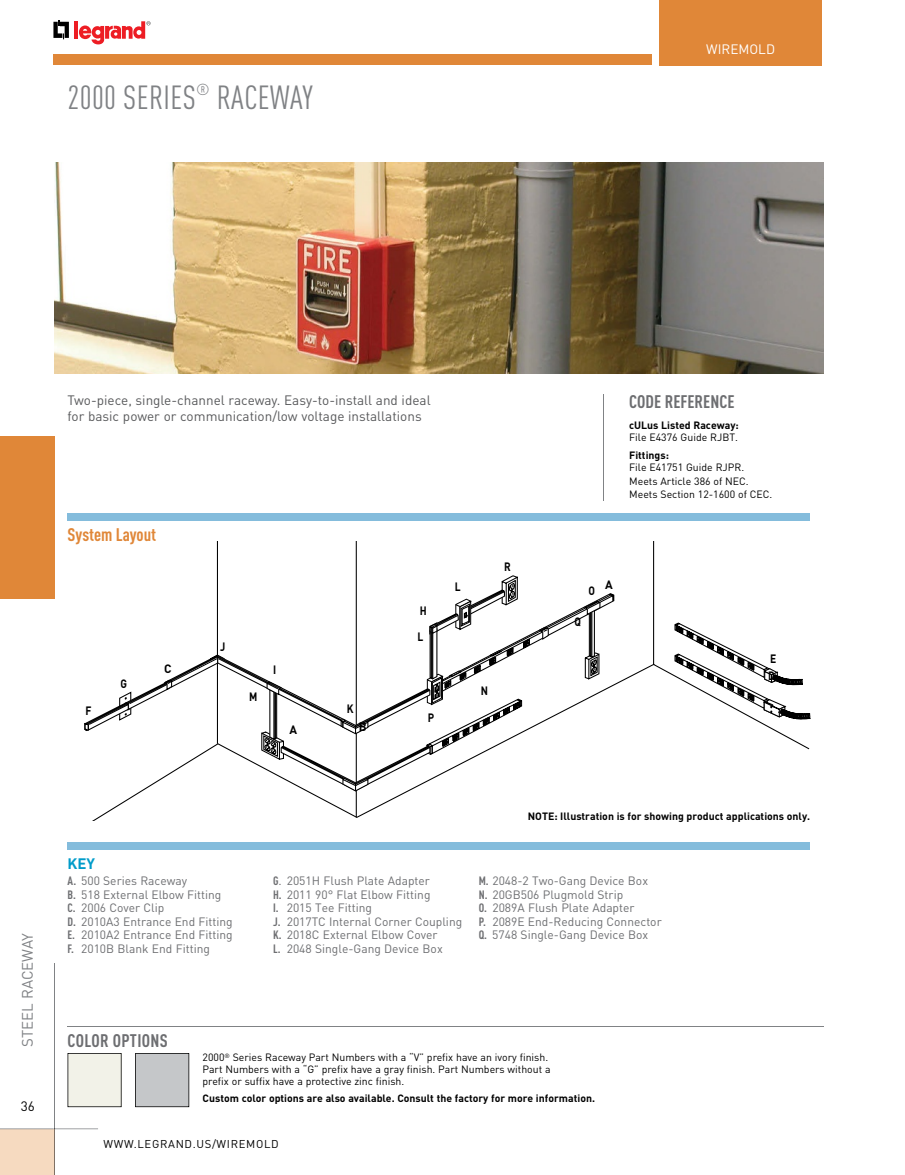
<style>
.page{position:relative;width:905px;height:1175px;background:#fff}
.page>*{position:absolute;margin:0;border:0;box-sizing:border-box;transform-origin:0 0}
.t1{font:condensed 33px "DIN Pro";letter-spacing:.01em;color:#808285}
.t2{font:700 condensed 18px "DIN Pro";color:#6d6e71}
.t3{font:700 condensed 18px "DIN Pro";letter-spacing:.02em;color:#6d6e71}
.t4{font:700 condensed 18px "DIN Pro";color:#e08738}
.t5{font:15px "DIN Pro";color:#808285}
.t6{font:700 15px "DIN Pro";color:#009cca}
.t7{font:13.5px/16.5px "DIN Pro";color:#58595b}
.t8{font:13.5px "DIN Pro";color:#fff}
.t9{font:13.5px "DIN Pro";color:#000}
.t10{font:12px/13.5px "DIN Pro";color:#6d6e71}
.t11{font:700 12px "DIN Pro";color:#000;scale:.85 1}
.t12{font:700 12px "DIN Pro";color:#000}
.t13{font:11.25px "DIN Pro";letter-spacing:.06em;color:#000}
.t14{font:10.5px/13.5px "DIN Pro";color:#000}
.t15{font:700 10.5px "DIN Pro";color:#000}
.s1{font-weight:700;font-stretch:condensed}
</style>
<div class="page">
<div style="left:0;top:1129px;width:54px;height:45px;background:#f6dac0"></div>
<hr style="left:54px;top:1128px;width:44px;height:1px;background:#808285">
<hr style="left:0;top:1128px;width:54px;height:1px;background:#808285">
<div style="left:0;top:436px;width:54px;height:162px;background:#e08738"></div>
<hr style="left:54px;top:963px;width:1px;height:165px;background:#808285">
<hr style="left:54px;top:1129px;width:1px;height:45px;background:#7f7165">
<svg style="left:53px;top:20px;width:16px;height:19px"></svg>
<hr style="left:74px;top:21px;width:4px;height:18px;background:#ed1d24">
<svg style="left:79px;top:21px;width:71px;height:23px"></svg>
<div style="left:53px;top:54px;width:598px;height:11px;background:#e08738"></div>
<div style="left:659px;top:0;width:162px;height:65px;background:#e08738"></div>
<img style="left:54px;top:162px;width:770px;height:212px">
<hr style="left:603px;top:394px;width:1px;height:107px;background:#808285">
<hr style="left:68px;top:1026px;width:756px;height:1px;background:#808285">
<svg style="left:68px;top:1053px;width:54px;height:54px;background:#e7e7dd"></svg>
<svg style="left:135px;top:1053px;width:54px;height:54px;background:#bbbdbf"></svg>
<div style="left:68px;top:513px;width:742px;height:7px;background:#84bcdc"></div>
<div style="left:68px;top:842px;width:742px;height:8px;background:#84bcdc"></div>
<svg style="left:84px;top:574px;width:727px;height:222px"></svg>
<h1 class="t1" style="left:68px;top:78px;width:247px">2000 SERIES<sup>®</sup> RACEWAY</h1>
<p class="t8" style="left:706px;top:40px;width:70px">WIREMOLD</p>
<p class="t5" style="left:17px;top:1046px;width:115px;rotate:-90deg">STEEL RACEWAY</p>
<p class="t9" style="left:21px;top:1096px;width:16px">36</p>
<p class="t7" style="left:68px;top:391px;width:364px">Two-piece, single-channel raceway. Easy-to-install and ideal for basic power or communication/low voltage installations</p>
<h2 class="t4" style="left:68px;top:524px;width:90px">System Layout</h2>
<p class="t11" style="left:85px;top:702px;width:9px">F</p>
<p class="t11" style="left:120px;top:675px;width:9px">G</p>
<p class="t12" style="left:164px;top:660px;width:9px">C</p>
<p class="t11" style="left:220px;top:638px;width:8px">J</p>
<p class="t11" style="left:249px;top:688px;width:11px">M</p>
<p class="t11" style="left:273px;top:662px;width:5px">I</p>
<p class="t11" style="left:347px;top:700px;width:9px">K</p>
<p class="t12" style="left:289px;top:721px;width:9px">A</p>
<p class="t12" style="left:359px;top:719px;width:9px">B</p>
<p class="t11" style="left:420px;top:602px;width:10px">H</p>
<p class="t11" style="left:417px;top:629px;width:8px">L</p>
<p class="t11" style="left:428px;top:709px;width:9px">P</p>
<p class="t11" style="left:454px;top:579px;width:8px">L</p>
<p class="t11" style="left:504px;top:558px;width:9px">R</p>
<p class="t11" style="left:481px;top:682px;width:10px">N</p>
<h2 class="t2" style="left:629px;top:391px;width:107px">CODE REFERENCE</h2>
<p class="t15" style="left:629px;top:418px;width:111px">cULus Listed Raceway:</p>
<p class="t14" style="left:629px;top:430px;width:110px">File E4376 Guide RJBT.</p>
<p class="t15" style="left:629px;top:448px;width:41px">Fittings:</p>
<p class="t14" style="left:629px;top:460px;width:145px">File E41751 Guide RJPR.<br>Meets Article 386 of NEC.<br>Meets Section 12-1600 of CEC.</p>
<p class="t11" style="left:588px;top:582px;width:9px">O</p>
<p class="t11" style="left:574px;top:613px;width:9px">Q</p>
<p class="t12" style="left:605px;top:576px;width:9px">A</p>
<p class="t11" style="left:770px;top:650px;width:9px">E</p>
<p class="t11" style="left:768px;top:667px;width:9px">D</p>
<p class="t15" style="left:527px;top:809px;width:284px">NOTE: Illustration is for showing product applications only.</p>
<p class="t6" style="left:68px;top:853px;width:29px">KEY</p>
<p class="t10" style="left:68px;top:873px;width:167px"><span class="s1">A.</span> 500 Series Raceway<br><span class="s1">B.</span> 518 External Elbow Fitting<br><span class="s1">C.</span> 2006 Cover Clip<br><span class="s1">D.</span> 2010A3 Entrance End Fitting<br><span class="s1">E.</span> 2010A2 Entrance End Fitting<br><span class="s1">F.</span> 2010B Blank End Fitting</p>
<p class="t10" style="left:273px;top:873px;width:191px"><span class="s1">G</span>. 2051H Flush Plate Adapter<br><span class="s1">H.</span> 2011 90° Flat Elbow Fitting<br><span class="s1">I.</span> 2015 Tee Fitting<br><span class="s1">J.</span> 2017TC Internal Corner Coupling<br><span class="s1">K.</span> 2018C External Elbow Cover<br><span class="s1">L.</span> 2048 Single-Gang Device Box</p>
<p class="t10" style="left:478px;top:873px;width:184px"><span class="s1">M.</span> 2048-2 Two-Gang Device Box<br><span class="s1">N.</span> 20GB506 Plugmold Strip<br><span class="s1">O.</span> 2089A Flush Plate Adapter<br><span class="s1">P.</span> 2089E End-Reducing Connector<br><span class="s1">Q.</span> 5748 Single-Gang Device Box</p>
<h2 class="t3" style="left:68px;top:1029px;width:102px">COLOR OPTIONS</h2>
<p class="t14" style="left:202px;top:1050px;width:349px;line-height:12px">2000<sup>®</sup> Series Raceway Part Numbers with a “V” prefix have an ivory finish.<br>Part Numbers with a “G” prefix have a gray finish. Part Numbers without a prefix or suffix have a protective zinc finish.</p>
<p class="t15" style="left:202px;top:1090px;width:394px">Custom color options are also available. Consult the factory for more information.</p>
<p class="t13" style="left:104px;top:1135px;width:177px">WWW.LEGRAND.US/WIREMOLD</p>
</div>
